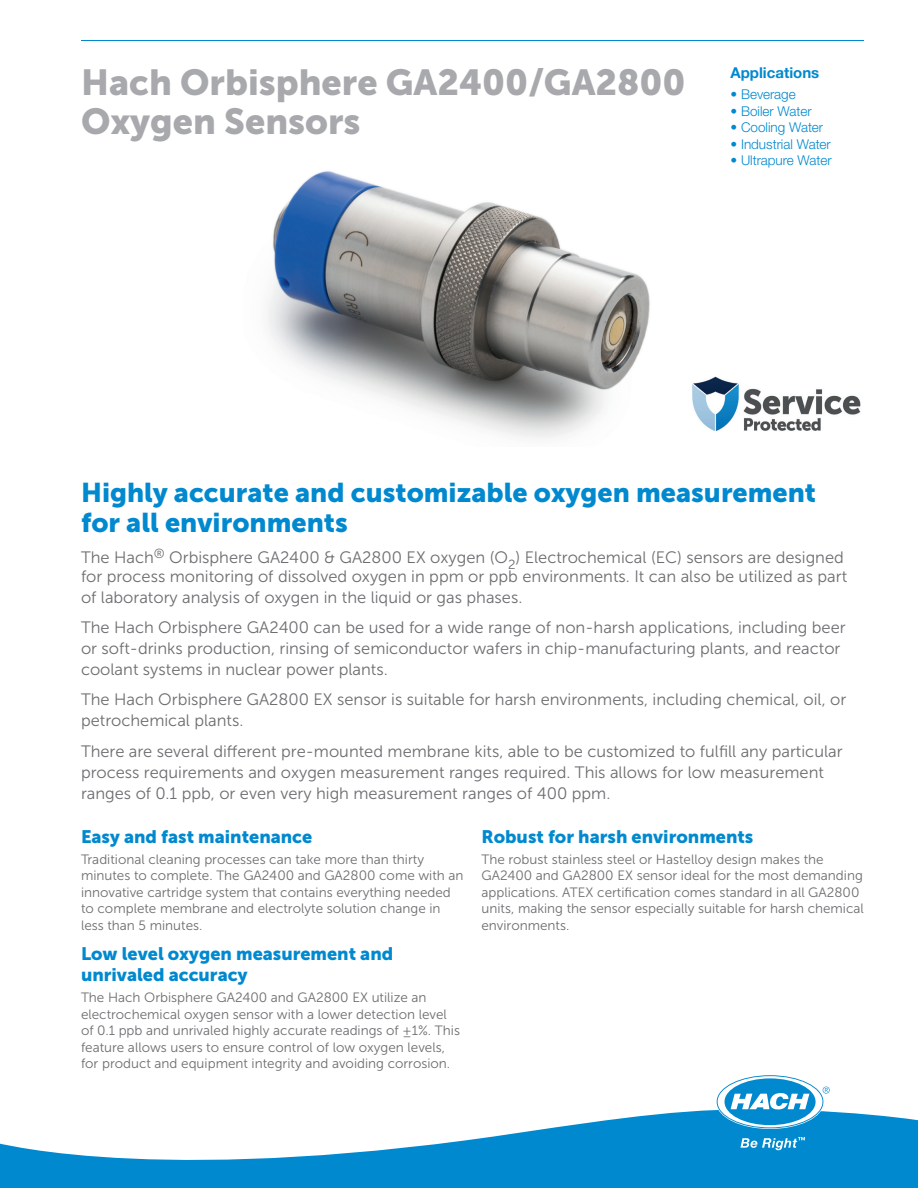
<style>
.page{position:relative;width:918px;height:1188px;background:#fff}
.page>*{position:absolute;margin:0;border:0;box-sizing:border-box;transform-origin:0 0}
.Head_1{font:36px/39px "Museo Sans 900";color:#a8a9ad}
.Text_1_USP{font:27px/30px "Museo Sans 900";color:#0089cf}
.Head_2{font:18px/21px "Museo Sans 900";color:#0089cf}
.Text_1_USP-2{font:16.5px/21px "Museo Sans 300";color:#6c6d70}
.Head_3{font:700 15px "Helvetica Neue LTW1 G";color:#0089cf}
.Text_1_Gray{font:13.5px/16.5px "Museo Sans 300";color:#6c6d70}
.Text_1_Color{font:300 13.5px "Helvetica Neue LTW1 G";color:#0089cf}
</style>
<div class="page">
<hr style="left:81px;top:40px;width:783px;height:1px;background:#0089cf">
<svg style="left:0;top:1110px;width:918px;height:78px;fill:#0089cf"></svg>
<svg style="left:718px;top:1076px;width:112px;height:51px"></svg>
<svg style="left:740px;top:1137px;width:65px;height:13px"></svg>
<img style="left:266px;top:171px;width:384px;height:269px">
<img style="left:692px;top:376px;width:169px;height:55px">
<p class="Head_1" style="left:81px;top:62px;width:606px">Hach Orbisphere GA2400/GA2800<br>Oxygen Sensors</p>
<p class="Head_3" style="left:730px;top:64px;width:90px">Applications</p>
<p class="Text_1_Color" style="left:730px;top:86px;width:67px">• Beverage</p>
<p class="Text_1_Color" style="left:730px;top:103px;width:83px">• Boiler Water</p>
<p class="Text_1_Color" style="left:730px;top:119px;width:94px">• Cooling Water</p>
<p class="Text_1_Color" style="left:730px;top:136px;width:102px">• Industrial Water</p>
<p class="Text_1_Color" style="left:730px;top:152px;width:103px">• Ultrapure Water</p>
<p class="Text_1_USP" style="left:81px;top:477px;width:737px">Highly accurate and customizable oxygen measurement for all environments</p>
<p class="Text_1_USP-2" style="left:81px;top:548px;width:768px;line-height:19.2px">The Hach<sup>®</sup> Orbisphere GA2400 &amp; GA2800 EX oxygen (O<sub>2</sub>) Electrochemical (EC) sensors are designed for process monitoring of dissolved oxygen in ppm or ppb environments. It can also be utilized as part</p>
<p class="Text_1_USP-2" style="left:81px;top:583px;width:766px;line-height:30px">of laboratory analysis of oxygen in the liquid or gas phases.<br>The Hach Orbisphere GA2400 can be used for a wide range of non-harsh applications, including beer</p>
<p class="Text_1_USP-2" style="left:81px;top:637px;width:761px;line-height:21.6px">or soft-drinks production, rinsing of semiconductor wafers in chip-manufacturing plants, and reactor coolant systems in nuclear power plants.</p>
<p class="Text_1_USP-2" style="left:81px;top:689px;width:767px">The Hach Orbisphere GA2800 EX sensor is suitable for harsh environments, including chemical, oil, or petrochemical plants.</p>
<p class="Text_1_USP-2" style="left:81px;top:741px;width:763px">There are several different pre-mounted membrane kits, able to be customized to fulfill any particular process requirements and oxygen measurement ranges required. This allows for low measurement ranges of 0.1 ppb, or even very high measurement ranges of 400 ppm.</p>
<p class="Head_2" style="left:81px;top:826px;width:233px">Easy and fast maintenance</p>
<p class="Text_1_Gray" style="left:81px;top:851px;width:384px">Traditional cleaning processes can take more than thirty minutes to complete. The GA2400 and GA2800 come with an innovative cartridge system that contains everything needed to complete membrane and electrolyte solution change in less than 5 minutes.</p>
<p class="Head_2" style="left:81px;top:943px;width:314px">Low level oxygen measurement and unrivaled accuracy</p>
<p class="Text_1_Gray" style="left:81px;top:989px;width:381px">The Hach Orbisphere GA2400 and GA2800 EX utilize an electrochemical oxygen sensor with a lower detection level of 0.1 ppb and unrivaled highly accurate readings of ±1%. This feature allows users to ensure control of low oxygen levels, for product and equipment integrity and avoiding corrosion.</p>
<p class="Head_2" style="left:482px;top:826px;width:273px">Robust for harsh environments</p>
<p class="Text_1_Gray" style="left:482px;top:851px;width:384px">The robust stainless steel or Hastelloy design makes the GA2400 and GA2800 EX sensor ideal for the most demanding applications. ATEX certification comes standard in all GA2800 units, making the sensor especially suitable for harsh chemical environments.</p>
</div>
